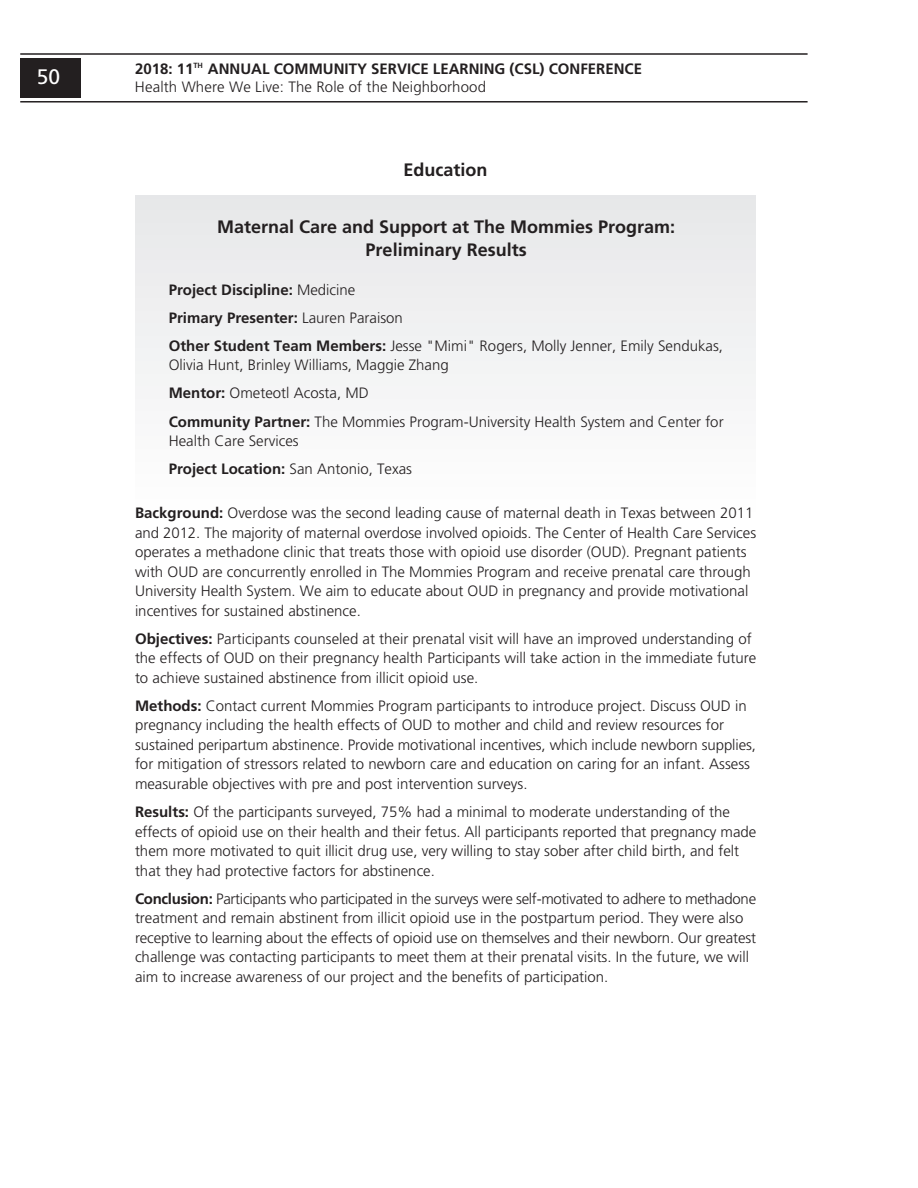
<style>
.page{position:relative;width:918px;height:1188px;background:#fff}
.page>*{position:absolute;margin:0;border:0;box-sizing:border-box;transform-origin:0 0}
.t1{font:21px "Frutiger";color:#fff}
.t2{font:700 18px/22.5px "Frutiger";color:#231f20;text-align:center}
.t3{font:300 15px/19.5px "Frutiger";color:#231f20}
.t4{font:700 15px/18px "Frutiger";color:#231f20}
.s1{font-weight:300}
.s2{font-weight:700}
</style>
<div class="page">
<hr style="left:20px;top:101px;width:788px;height:2px;background:#231f20">
<hr style="left:20px;top:53px;width:788px;height:2px;background:#231f20">
<div style="left:135px;top:198px;width:621px;height:321px;background:#f2f3f4"></div>
<hr style="left:135px;top:196px;width:621px;height:3px;background:#e6e7e9">
<div style="left:20px;top:58px;width:61px;height:40px;background:#231f20"></div>
<h1 class="t1" style="left:37px;top:68px;width:25px">50</h1>
<p class="t4" style="left:135px;top:61px;width:509px">2018: 11<sup>TH</sup> ANNUAL COMMUNITY SERVICE LEARNING (CSL) CONFERENCE<br><span class="s1">Health Where We Live: The Role of the Neighborhood</span></p>
<p class="t2" style="left:404px;top:160px;width:86px">Education</p>
<p class="t2" style="left:217px;top:217px;width:460px">Maternal Care and Support at The Mommies Program:<br>Preliminary Results</p>
<p class="t3" style="left:169px;top:276px;width:556px;line-height:28.2px"><span class="s2">Project Discipline:</span> Medicine<br><span class="s2">Primary Presenter:</span> Lauren Paraison<br><span class="s2">Other Student Team Members:</span> Jesse "Mimi" Rogers, Molly Jenner, Emily Sendukas,</p>
<p class="t3" style="left:169px;top:352px;width:556px;line-height:28.2px">Olivia Hunt, Brinley Williams, Maggie Zhang<br><span class="s2">Mentor:</span> Ometeotl Acosta, MD<br><span class="s2">Community Partner:</span> The Mommies Program-University Health System and Center for</p>
<p class="t3" style="left:169px;top:428px;width:245px;line-height:28.2px">Health Care Services<br><span class="s2">Project Location:</span> San Antonio, Texas</p>
<p class="t3" style="left:135px;top:504px;width:623px"><span class="s2">Background:</span> Overdose was the second leading cause of maternal death in Texas between 2011 and 2012. The majority of maternal overdose involved opioids. The Center of Health Care Services operates a methadone clinic that treats those with opioid use disorder (OUD). Pregnant patients with OUD are concurrently enrolled in The Mommies Program and receive prenatal care through University Health System. We aim to educate about OUD in pregnancy and provide motivational incentives for sustained abstinence.</p>
<p class="t3" style="left:135px;top:630px;width:623px"><span class="s2">Objectives:</span> Participants counseled at their prenatal visit will have an improved understanding of the effects of OUD on their pregnancy health Participants will take action in the immediate future to achieve sustained abstinence from illicit opioid use.</p>
<p class="t3" style="left:135px;top:697px;width:623px"><span class="s2">Methods:</span> Contact current Mommies Program participants to introduce project. Discuss OUD in pregnancy including the health effects of OUD to mother and child and review resources for sustained peripartum abstinence. Provide motivational incentives, which include newborn supplies, for mitigation of stressors related to newborn care and education on caring for an infant. Assess measurable objectives with pre and post intervention surveys.</p>
<p class="t3" style="left:135px;top:803px;width:623px"><span class="s2">Results:</span> Of the participants surveyed, 75% had a minimal to moderate understanding of the effects of opioid use on their health and their fetus. All participants reported that pregnancy made them more motivated to quit illicit drug use, very willing to stay sober after child birth, and felt that they had protective factors for abstinence.</p>
<p class="t3" style="left:135px;top:890px;width:623px"><span class="s2">Conclusion:</span> Participants who participated in the surveys were self-motivated to adhere to methadone treatment and remain abstinent from illicit opioid use in the postpartum period. They were also receptive to learning about the effects of opioid use on themselves and their newborn. Our greatest challenge was contacting participants to meet them at their prenatal visits. In the future, we will aim to increase awareness of our project and the benefits of participation.</p>
</div>
